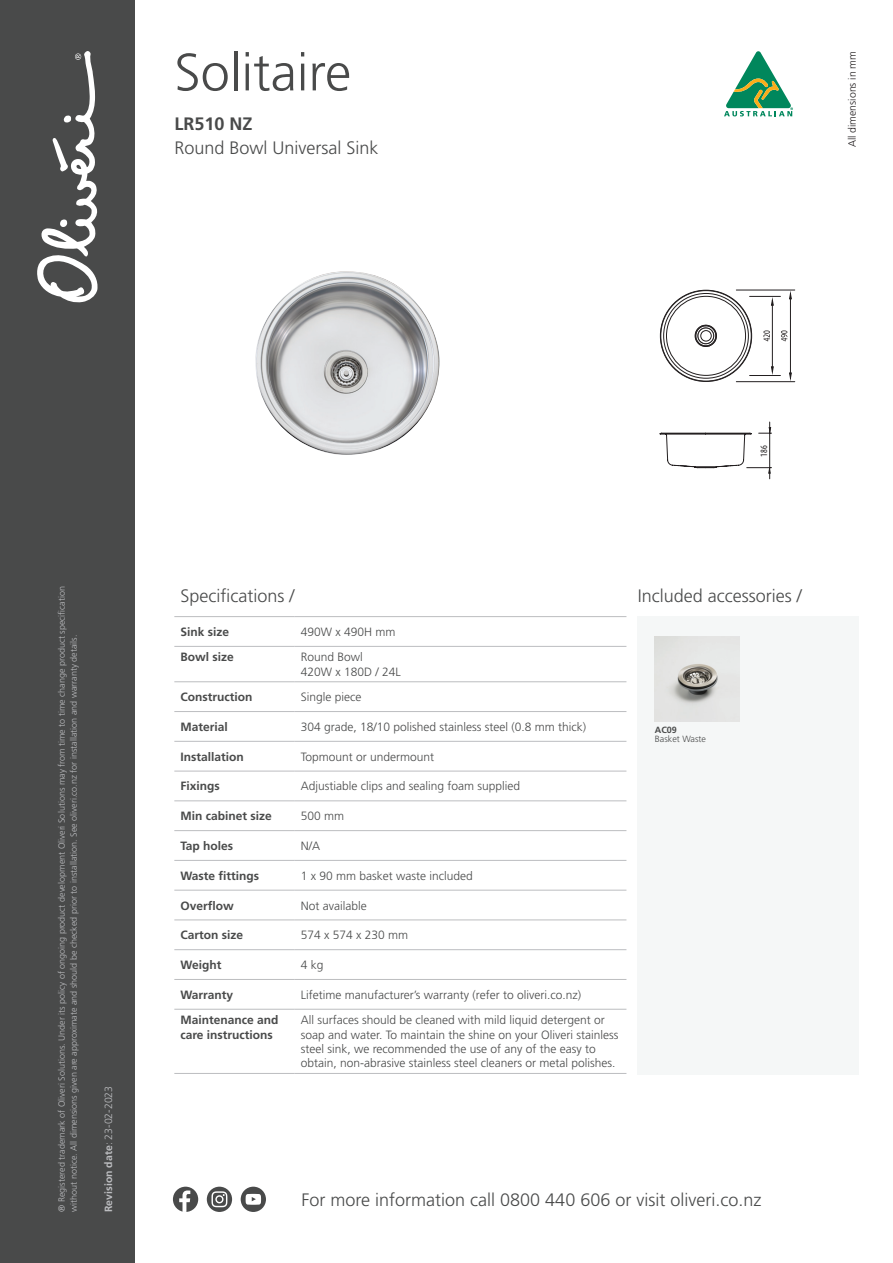
<style>
.page{position:relative;width:893px;height:1263px;background:#fff}
.page>*{position:absolute;margin:0;border:0;box-sizing:border-box;transform-origin:0 0}
.t1{font:300 52.5px "Frutiger LT Std";color:#494a4a}
.t2{font:300 18px "Frutiger LT Std";color:#494a4a}
.t3{font:700 18px "Frutiger LT Std";color:#494a4a}
.t4{font:300 12px/14.4px "Frutiger LT Std";color:#494a4a}
.t5{font:700 12px/14.4px "Frutiger LT Std";color:#494a4a}
.t6{font:700 10.5px "Frutiger LT Std";color:#bcbdc0}
.t7{font:300 10.5px "Frutiger LT Std";color:#231f20}
.t8{font:condensed 9.75px "Myriad Pro";color:#231f20}
.t9{font:300 9px/12px "Frutiger LT Std";color:#bcbdc0}
.t10{font:300 9px "Frutiger LT Std";color:#494a4a}
.t11{font:700 9px "Frutiger LT Std";color:#494a4a}
.s1{font-weight:300}
</style>
<div class="page">
<div style="left:0;top:0;width:135px;height:1263px;background:#494a4a"></div>
<svg style="left:37px;top:51px;width:61px;height:252px"></svg>
<div style="left:207px;top:1187px;width:25px;height:25px;background:#494a4a;border-radius:50%"></div>
<svg style="left:211px;top:1191px;width:16px;height:16px"></svg>
<div style="left:173px;top:1187px;width:25px;height:25px;background:#494a4a;border-radius:50%"></div>
<svg style="left:179px;top:1190px;width:11px;height:22px"></svg>
<div style="left:241px;top:1187px;width:25px;height:25px;background:#494a4a;border-radius:50%"></div>
<svg style="left:246px;top:1194px;width:15px;height:11px"></svg>
<svg style="left:724px;top:51px;width:69px;height:66px"></svg>
<div style="left:638px;top:617px;width:221px;height:458px;background:#f5f7f7"></div>
<img style="left:255px;top:271px;width:185px;height:184px;border-radius:90px">
<hr style="left:174px;top:616px;width:121px;height:1px;background:#bcbdc0">
<hr style="left:295px;top:616px;width:331px;height:1px;background:#bcbdc0">
<hr style="left:174px;top:646px;width:121px;height:1px;background:#bcbdc0">
<hr style="left:295px;top:646px;width:331px;height:1px;background:#bcbdc0">
<hr style="left:174px;top:681px;width:121px;height:1px;background:#bcbdc0">
<hr style="left:295px;top:681px;width:331px;height:1px;background:#bcbdc0">
<hr style="left:174px;top:711px;width:121px;height:1px;background:#bcbdc0">
<hr style="left:295px;top:711px;width:331px;height:1px;background:#bcbdc0">
<hr style="left:174px;top:741px;width:121px;height:1px;background:#bcbdc0">
<hr style="left:295px;top:741px;width:331px;height:1px;background:#bcbdc0">
<hr style="left:174px;top:771px;width:121px;height:1px;background:#bcbdc0">
<hr style="left:295px;top:771px;width:331px;height:1px;background:#bcbdc0">
<hr style="left:174px;top:800px;width:121px;height:1px;background:#bcbdc0">
<hr style="left:295px;top:800px;width:331px;height:1px;background:#bcbdc0">
<hr style="left:174px;top:830px;width:121px;height:1px;background:#bcbdc0">
<hr style="left:295px;top:830px;width:331px;height:1px;background:#bcbdc0">
<hr style="left:174px;top:860px;width:121px;height:1px;background:#bcbdc0">
<hr style="left:295px;top:860px;width:331px;height:1px;background:#bcbdc0">
<hr style="left:174px;top:890px;width:121px;height:1px;background:#bcbdc0">
<hr style="left:295px;top:890px;width:331px;height:1px;background:#bcbdc0">
<hr style="left:174px;top:920px;width:121px;height:1px;background:#bcbdc0">
<hr style="left:295px;top:920px;width:331px;height:1px;background:#bcbdc0">
<hr style="left:174px;top:949px;width:121px;height:1px;background:#bcbdc0">
<hr style="left:295px;top:949px;width:331px;height:1px;background:#bcbdc0">
<hr style="left:174px;top:979px;width:121px;height:1px;background:#bcbdc0">
<hr style="left:295px;top:979px;width:331px;height:1px;background:#bcbdc0">
<hr style="left:174px;top:1009px;width:121px;height:1px;background:#bcbdc0">
<hr style="left:295px;top:1009px;width:331px;height:1px;background:#bcbdc0">
<hr style="left:174px;top:1073px;width:121px;height:1px;background:#bcbdc0">
<hr style="left:295px;top:1073px;width:331px;height:1px;background:#bcbdc0">
<svg style="left:771px;top:299px;width:3px;height:7px"></svg>
<svg style="left:789px;top:293px;width:3px;height:6px"></svg>
<svg style="left:771px;top:366px;width:3px;height:6px"></svg>
<svg style="left:789px;top:373px;width:3px;height:6px"></svg>
<hr style="left:736px;top:290px;width:59px;height:1px;background:#231f20">
<hr style="left:736px;top:381px;width:59px;height:1px;background:#231f20">
<hr style="left:750px;top:296px;width:30px;height:1px;background:#231f20">
<hr style="left:750px;top:375px;width:30px;height:1px;background:#231f20">
<hr style="left:772px;top:304px;width:1px;height:63px;background:#231f20">
<hr style="left:790px;top:298px;width:1px;height:76px;background:#231f20">
<svg style="left:661px;top:291px;width:90px;height:90px"></svg>
<div style="left:666px;top:296px;width:80px;height:80px;border:1px solid #231f20;border-radius:50%"></div>
<svg style="left:695px;top:325px;width:22px;height:22px"></svg>
<svg style="left:763px;top:330px;width:7px;height:11px"></svg>
<svg style="left:781px;top:330px;width:6px;height:11px"></svg>
<svg style="left:660px;top:422px;width:111px;height:57px"></svg>
<img style="left:655px;top:637px;width:85px;height:85px">
<h1 class="t1" style="left:174px;top:43px;width:178px">Solitaire</h1>
<h2 class="t3" style="left:174px;top:113px;width:80px">LR510 NZ</h2>
<h2 class="t2" style="left:174px;top:137px;width:206px">Round Bowl Universal Sink</h2>
<p class="t7" style="left:846px;top:147px;width:98px;rotate:-90deg">All dimensions in mm</p>
<p class="t9" style="left:56px;top:1212px;width:627px;rotate:-90deg">® Registered trademark of Oliveri Solutions. Under its policy of ongoing product development Oliveri Solutions may from time to time change product specification without notice. All dimensions given are approximate and should be checked prior to installation. See oliveri.co.nz for installation and warranty details.</p>
<p class="t6" style="left:102px;top:1212px;width:128px;rotate:-90deg">Revision date<span class="s1">: 23-02-2023</span></p>
<p class="t8" style="left:758px;top:457px;width:13px;rotate:-90deg">186</p>
<h2 class="t2" style="left:180px;top:586px;width:116px">Specifications /</h2>
<p class="t5" style="left:180px;top:625px;width:50px">Sink size</p>
<p class="t4" style="left:301px;top:625px;width:96px">490W x 490H mm</p>
<p class="t5" style="left:180px;top:650px;width:55px">Bowl size</p>
<p class="t4" style="left:301px;top:650px;width:102px">Round Bowl<br>420W x 180D / 24L</p>
<p class="t5" style="left:180px;top:690px;width:73px">Construction</p>
<p class="t4" style="left:301px;top:690px;width:62px">Single piece</p>
<p class="t5" style="left:180px;top:720px;width:49px">Material</p>
<p class="t4" style="left:301px;top:720px;width:287px">304 grade, 18/10 polished stainless steel (0.8 mm thick)</p>
<p class="t5" style="left:180px;top:749px;width:65px">Installation</p>
<p class="t4" style="left:301px;top:749px;width:135px">Topmount or undermount</p>
<p class="t5" style="left:180px;top:779px;width:41px">Fixings</p>
<p class="t4" style="left:301px;top:779px;width:221px">Adjustiable clips and sealing foam supplied</p>
<p class="t5" style="left:180px;top:809px;width:93px">Min cabinet size</p>
<p class="t4" style="left:301px;top:809px;width:45px">500 mm</p>
<p class="t5" style="left:180px;top:839px;width:54px">Tap holes</p>
<p class="t4" style="left:301px;top:839px;width:21px">N/A</p>
<p class="t5" style="left:180px;top:868px;width:80px">Waste fittings</p>
<p class="t4" style="left:301px;top:868px;width:174px">1 x 90 mm basket waste included</p>
<p class="t5" style="left:180px;top:898px;width:55px">Overflow</p>
<p class="t4" style="left:301px;top:898px;width:67px">Not available</p>
<p class="t5" style="left:180px;top:928px;width:64px">Carton size</p>
<p class="t4" style="left:301px;top:928px;width:109px">574 x 574 x 230 mm</p>
<p class="t5" style="left:180px;top:958px;width:43px">Weight</p>
<p class="t4" style="left:301px;top:958px;width:24px">4 kg</p>
<p class="t5" style="left:180px;top:987px;width:54px">Warranty</p>
<p class="t4" style="left:301px;top:988px;width:282px">Lifetime manufacturer’s warranty (refer to oliveri.co.nz)</p>
<p class="t5" style="left:180px;top:1013px;width:100px">Maintenance and care instructions</p>
<p class="t4" style="left:301px;top:1013px;width:319px">All surfaces should be cleaned with mild liquid detergent or soap and water. To maintain the shine on your Oliveri stainless steel sink, we recommended the use of any of the easy to obtain, non-abrasive stainless steel cleaners or metal polishes.</p>
<h2 class="t2" style="left:638px;top:586px;width:166px">Included accessories /</h2>
<p class="t11" style="left:655px;top:724px;width:24px">AC09</p>
<p class="t10" style="left:655px;top:733px;width:53px">Basket Waste</p>
<h2 class="t2" style="left:302px;top:1190px;width:461px">For more information call 0800 440 606 or visit oliveri.co.nz</h2>
</div>
